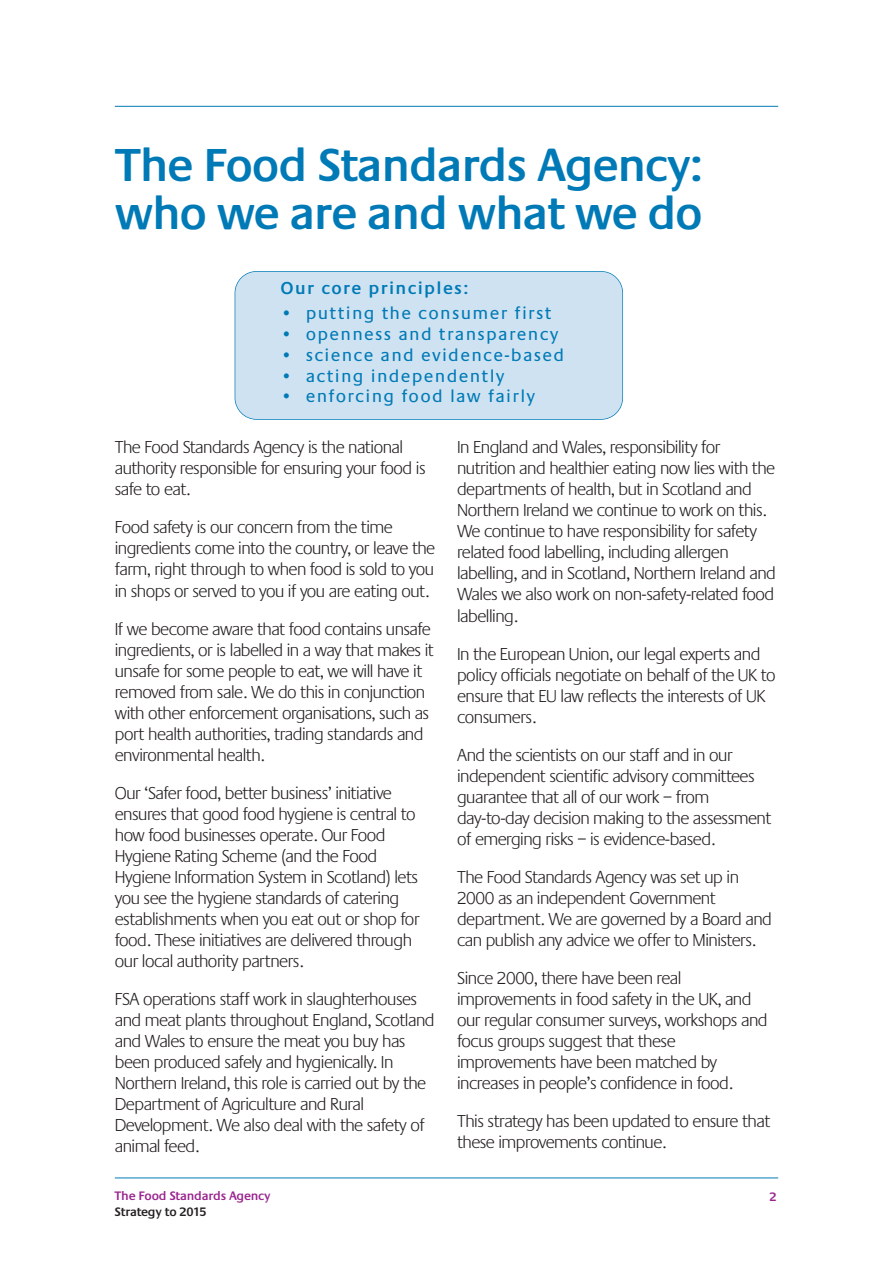
<style>
.page{position:relative;width:893px;height:1263px;background:#fff}
.page>*{position:absolute;margin:0;border:0;box-sizing:border-box;transform-origin:0 0}
.t1{font:600 48px/48px "Praxis EF";letter-spacing:-.025em;color:#007ab6}
.t2{font:300 18px/21px "Praxis EF";letter-spacing:-.025em;color:#231f20}
.t3{font:18px "Praxis EF";letter-spacing:.075em;color:#007ab6}
.t4{font:600 18px "Praxis EF";letter-spacing:.075em;color:#007ab6}
.t5{font:600 12.75px "Praxis EF";letter-spacing:-.015em;color:#99248e}
.t6{font:600 12.75px "Praxis EF";letter-spacing:-.02em;color:#231f20}
</style>
<div class="page">
<div style="left:235px;top:272px;width:387px;height:147px;background:#cfe2f1;border-radius:21px"></div>
<div style="left:235px;top:271px;width:388px;height:149px;border:2px solid #007ab6;border-radius:22px"></div>
<hr style="left:115px;top:106px;width:663px;height:1px;background:#007ab6">
<hr style="left:115px;top:1177px;width:663px;height:1px;background:#007ab6">
<h1 class="t1" style="left:115px;top:144px;width:590px">The Food Standards Agency: who we are and what we do</h1>
<p class="t4" style="left:281px;top:282px;width:189px">Our core principles:</p>
<p class="t3" style="left:281px;top:307px;width:272px">• putting the consumer first</p>
<p class="t3" style="left:281px;top:328px;width:279px">• openness and transparency</p>
<p class="t3" style="left:281px;top:348px;width:285px">• science and evidence-based</p>
<p class="t3" style="left:281px;top:369px;width:225px">• acting independently</p>
<p class="t3" style="left:281px;top:390px;width:256px">• enforcing food law fairly</p>
<p class="t2" style="left:115px;top:439px;width:312px">The Food Standards Agency is the national authority responsible for ensuring your food is safe to eat.</p>
<p class="t2" style="left:115px;top:519px;width:322px">Food safety is our concern from the time ingredients come into the country, or leave the farm, right through to when food is sold to you in shops or served to you if you are eating out.</p>
<p class="t2" style="left:115px;top:620px;width:321px">If we become aware that food contains unsafe ingredients, or is labelled in a way that makes it unsafe for some people to eat, we will have it removed from sale. We do this in conjunction with other enforcement organisations, such as port health authorities, trading standards and environmental health.</p>
<p class="t2" style="left:115px;top:784px;width:306px">Our ‘Safer food, better business’ initiative ensures that good food hygiene is central to how food businesses operate. Our Food Hygiene Rating Scheme (and the Food Hygiene Information System in Scotland) lets you see the hygiene standards of catering establishments when you eat out or shop for food. These initiatives are delivered through our local authority partners.</p>
<p class="t2" style="left:115px;top:990px;width:321px">FSA operations staff work in slaughterhouses and meat plants throughout England, Scotland and Wales to ensure the meat you buy has been produced safely and hygienically. In Northern Ireland, this role is carried out by the Department of Agriculture and Rural Development. We also deal with the safety of animal feed.</p>
<p class="t5" style="left:114px;top:1191px;width:158px">The Food Standards Agency</p>
<p class="t6" style="left:114px;top:1206px;width:94px">Strategy to 2015</p>
<p class="t2" style="left:457px;top:439px;width:320px">In England and Wales, responsibility for nutrition and healthier eating now lies with the departments of health, but in Scotland and Northern Ireland we continue to work on this.<br>We continue to have responsibility for safety related food labelling, including allergen labelling, and in Scotland, Northern Ireland and Wales we also work on non-safety-related food labelling.</p>
<p class="t2" style="left:457px;top:645px;width:320px">In the European Union, our legal experts and policy officials negotiate on behalf of the UK to ensure that EU law reflects the interests of UK consumers.</p>
<p class="t2" style="left:457px;top:746px;width:316px">And the scientists on our staff and in our independent scientific advisory committees guarantee that all of our work – from day-to-day decision making to the assessment of emerging risks – is evidence-based.</p>
<p class="t2" style="left:457px;top:868px;width:316px">The Food Standards Agency was set up in 2000 as an independent Government department. We are governed by a Board and can publish any advice we offer to Ministers.</p>
<p class="t2" style="left:457px;top:969px;width:312px">Since 2000, there have been real improvements in food safety in the UK, and our regular consumer surveys, workshops and focus groups suggest that these improvements have been matched by increases in people’s confidence in food.</p>
<p class="t2" style="left:457px;top:1112px;width:315px">This strategy has been updated to ensure that these improvements continue.</p>
<p class="t5" style="left:769px;top:1192px;width:9px">2</p>
</div>
